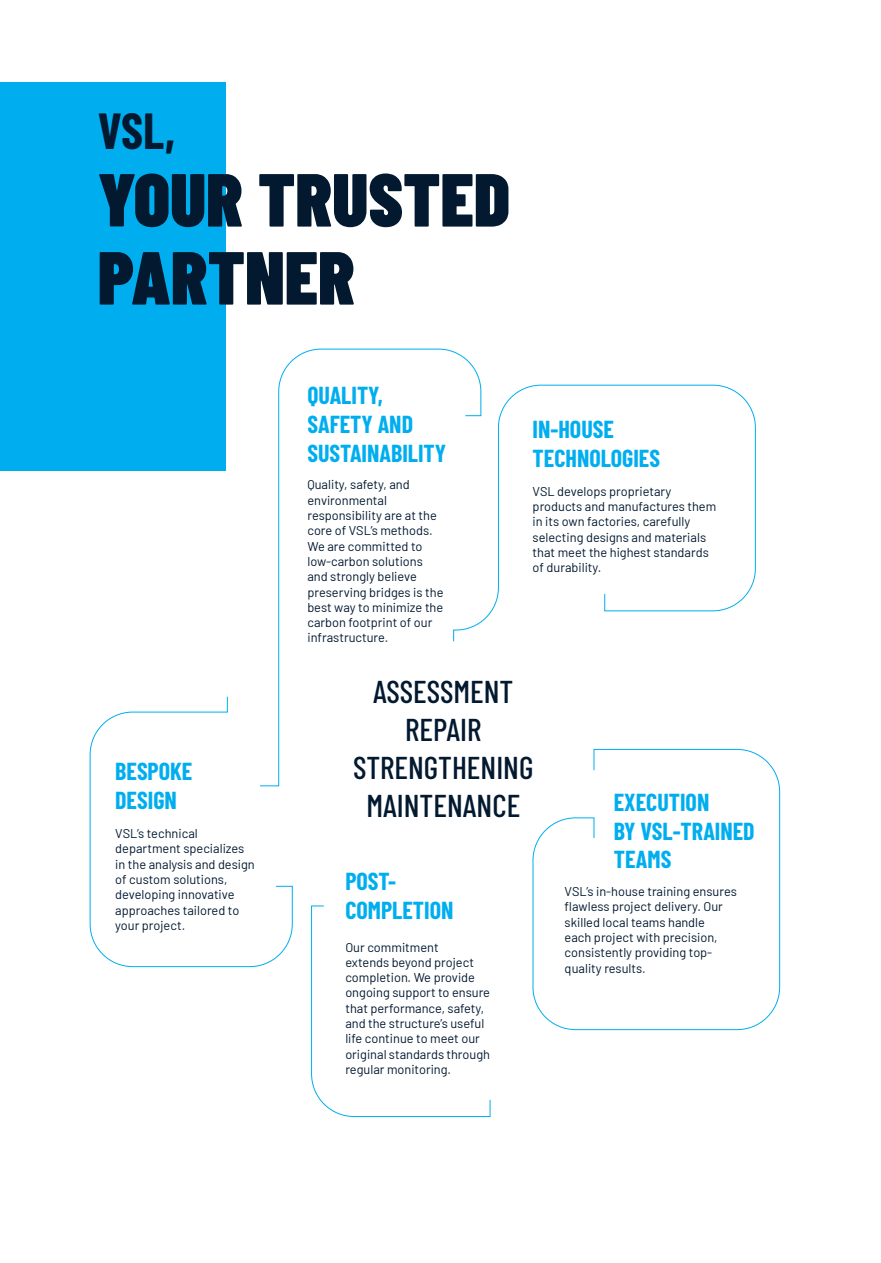
<style>
.page{position:relative;width:881px;height:1263px;background:#fff}
.page>*{position:absolute;margin:0;border:0;box-sizing:border-box;transform-origin:0 0}
.TItre_1{font:900 75px "Barlow Condensed";color:#021930}
.TItre_1-2{font:700 49.5px "Barlow Condensed";color:#021930}
.Titre_2{font:500 31.5px "Barlow Condensed";color:#021930}
.t1{font:700 24px/28.8px "Barlow Condensed";color:#00aeef}
.t2{font:12.75px/15.3px "Barlow";color:#021930}
</style>
<div class="page">
<svg style="left:532px;top:749px;width:248px;height:281px"></svg>
<svg style="left:278px;top:348px;width:203px;height:348px"></svg>
<svg style="left:89px;top:696px;width:204px;height:271px"></svg>
<div style="left:0;top:82px;width:225px;height:389px;background:#00aeef"></div>
<svg style="left:311px;top:905px;width:179px;height:212px"></svg>
<svg style="left:452px;top:384px;width:303px;height:258px"></svg>
<p class="TItre_1-2" style="left:98px;top:96px;width:79px">VSL,</p>
<p class="TItre_1" style="left:98px;top:147px;width:413px">YOUR TRUSTED</p>
<p class="TItre_1" style="left:98px;top:225px;width:258px">PARTNER</p>
<p class="t1" style="left:307px;top:380px;width:77px">QUALITY,</p>
<p class="t1" style="left:307px;top:408px;width:140px">SAFETY AND<br>SUSTAINABILITY</p>
<p class="t2" style="left:307px;top:476px;width:137px">Quality, safety, and environmental responsibility are at the core of VSL’s methods.<br>We are committed to low-carbon solutions and strongly believe preserving bridges is the best way to minimize the carbon footprint of our infrastructure.</p>
<p class="t1" style="left:532px;top:413px;width:129px">IN-HOUSE<br>TECHNOLOGIES</p>
<p class="t2" style="left:532px;top:482px;width:185px">VSL develops proprietary products and manufactures them in its own factories, carefully selecting designs and materials that meet the highest standards of durability.</p>
<p class="t1" style="left:115px;top:756px;width:79px">BESPOKE<br>DESIGN</p>
<p class="t2" style="left:115px;top:825px;width:141px">VSL’s technical department specializes in the analysis and design of custom solutions, developing innovative approaches tailored to your project.</p>
<p class="Titre_2" style="left:373px;top:669px;width:142px">ASSESSMENT</p>
<p class="Titre_2" style="left:405px;top:707px;width:78px">REPAIR</p>
<p class="Titre_2" style="left:353px;top:745px;width:182px">STRENGTHENING</p>
<p class="Titre_2" style="left:366px;top:783px;width:155px">MAINTENANCE</p>
<p class="t1" style="left:345px;top:866px;width:109px">POST-<br>COMPLETION</p>
<p class="t2" style="left:345px;top:938px;width:146px">Our commitment<br>extends beyond project completion. We provide ongoing support to ensure that performance, safety, and the structure’s useful life continue to meet our original standards through regular monitoring.</p>
<p class="t1" style="left:613px;top:786px;width:142px">EXECUTION<br>BY VSL-TRAINED<br>TEAMS</p>
<p class="t2" style="left:564px;top:883px;width:174px">VSL’s in-house training ensures flawless project delivery. Our skilled local teams handle<br>each project with precision, consistently providing top&shy;quality results.</p>
</div>
